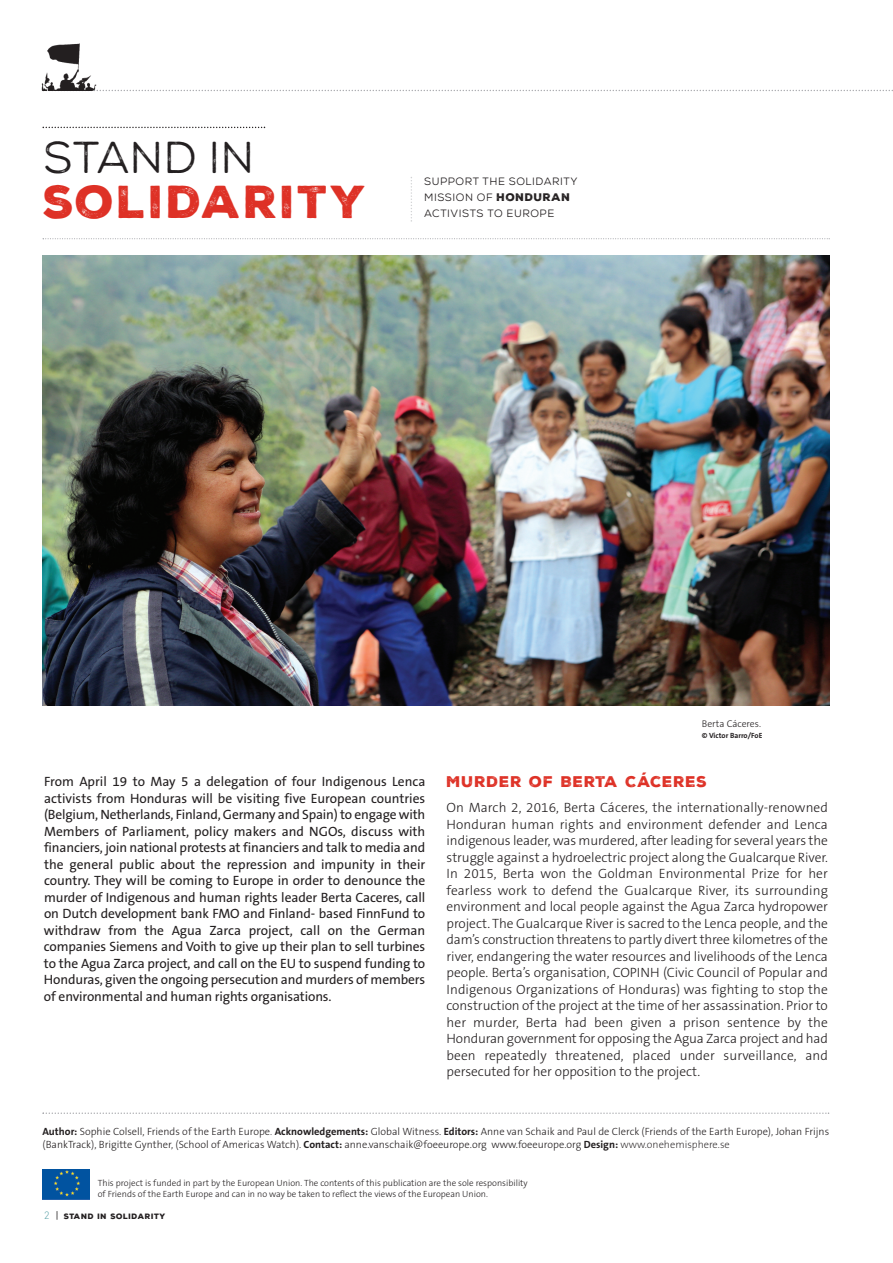
<style>
.page{position:relative;width:893px;height:1263px;background:#fff}
.page>*{position:absolute;margin:0;border:0;box-sizing:border-box;transform-origin:0 0}
.t1{font:44.7px "Nexa Rust Sans Black 01";letter-spacing:.05em;color:#de3126}
.t2{font:44.7px "Nexa Rust Sans Book 01";color:#231f20}
.t3{font:15px "Nexa Rust Sans Black 01";letter-spacing:.05em;color:#de3126}
.t4{font:300 13.5px/16.5px "The Sans B3";letter-spacing:-.005em;color:#231f20;text-align:justify}
.t5{font:13.5px/16.5px "The Sans B5 Plain";letter-spacing:-.01em;color:#231f20;text-align:justify}
.t6{font:10.65px/16px "Nexa Rust Sans";letter-spacing:.05em;color:#231f20}
.t7{font:300 10.5px/13.5px "The Sans B3";color:#231f20}
.t8{font:300 9.75px "The Sans B3";color:#231f20}
.t9{font:300 9px/10.5px "The Sans B3";color:#231f20}
.t10{font:900 7.5px "Nexa Rust Sans";letter-spacing:.06em;color:#231f20}
.t11{font:700 7.5px "The Sans B7";color:#231f20}
.s1{font-family:"Nexa Rust Sans Black 01"}
.s2{font-family:"The Sans B7";font-weight:700}
.s3{font-family:"The Sans B2";font-weight:200}
.s4{font-family:"DIN";font-weight:300;font-size:10.5px;color:#569fa5}
.s5{font-weight:400;font-size:10.5px}
</style>
<div class="page">
<svg style="left:43px;top:90px;width:850px;height:1px"></svg>
<svg style="left:43px;top:238px;width:787px;height:1px"></svg>
<img style="left:41px;top:43px;width:57px;height:47px">
<svg style="left:43px;top:127px;width:222px;height:1px"></svg>
<svg style="left:411px;top:177px;width:1px;height:45px"></svg>
<img style="left:43px;top:255px;width:787px;height:451px">
<svg style="left:43px;top:1112px;width:786px;height:2px"></svg>
<img style="left:43px;top:1169px;width:46px;height:30px">
<h1 class="t2" style="left:43px;top:142px;width:212px">STAND IN</h1>
<h1 class="t1" style="left:43px;top:185px;width:324px">SOLIDARITY</h1>
<p class="t6" style="left:424px;top:175px;width:155px">SUPPORT THE SOLIDARITY<br>MISSION OF <span class="s1">HONDURAN<br></span>ACTIVISTS TO EUROPE</p>
<p class="t8" style="left:702px;top:719px;width:61px">Berta Cáceres.</p>
<p class="t11" style="left:702px;top:732px;width:62px">© Victor Barro/FoE</p>
<p class="t5" style="left:44px;top:774px;width:383px">From April 19 to May 5 a delegation of four Indigenous Lenca activists from Honduras will be visiting five European countries (Belgium, Netherlands, Finland, Germany and Spain) to engage with Members of Parliament, policy makers and NGOs, discuss with financiers, join national protests at financiers and talk to media and the general public about the repression and impunity in their country. They will be coming to Europe in order to denounce the murder of Indigenous and human rights leader Berta Caceres, call on Dutch development bank FMO and Finland- based FinnFund to withdraw from the Agua Zarca project, call on the German companies Siemens and Voith to give up their plan to sell turbines to the Agua Zarca project, and call on the EU to suspend funding to Honduras, given the ongoing persecution and murders of members of environmental and human rights organisations.</p>
<p class="t3" style="left:447px;top:776px;width:262px">MURDER OF BERTA CÁCERES</p>
<p class="t4" style="left:447px;top:800px;width:383px">On March 2, 2016, Berta Cáceres, the internationally-renowned Honduran human rights and environment defender and Lenca indigenous leader, was murdered, after leading for several years the struggle against a hydroelectric project along the Gualcarque River.<br>In 2015, Berta won the Goldman Environmental Prize for her fearless work to defend the Gualcarque River, its surrounding environment and local people against the Agua Zarca hydropower project. The Gualcarque River is sacred to the Lenca people, and the dam’s construction threatens to partly divert three kilometres ofthe river, endangering the water resources and livelihoods of the Lenca people. Berta’s organisation, COPINH (Civic Council of Popular and Indigenous Organizations of Honduras) was fighting to stop the construction ofthe project at the time of her assassination. Prior to her murder, Berta had been given a prison sentence by the Honduran government for opposing the Agua Zarca project and had been repeatedly threatened, placed under surveillance, and persecuted for her opposition to the project.</p>
<p class="t7" style="left:43px;top:1125px;width:788px"><span class="s2">Author:</span> Sophie Colsell, Friends of the Earth Europe<span class="s3">.</span> <span class="s2">Acknowledgements:</span> Global Witness. <span class="s2">Editors:</span> Anne van Schaik and Paul de Clerck (Friends of the Earth Europe), Johan Frijns (BankTrack), Brigitte Gynther, (School of Americas Watch). <span class="s2">Contact:</span> anne.vanschaik@foeeurope.org www.foeeurope.org <span class="s2">Design:</span> <span class="s3">www.onehemisphere.se</span></p>
<p class="t9" style="left:98px;top:1178px;width:431px">This project is funded in part by the European Union. The contents of this publication are the sole responsibility of Friends of the Earth Europe and can in no way be taken to reflect the views of the European Union.</p>
<p class="t10" style="left:44px;top:1214px;width:123px"><span class="s4">2</span> <span class="s5">|</span> STAND IN SOLIDARITY</p>
</div>
